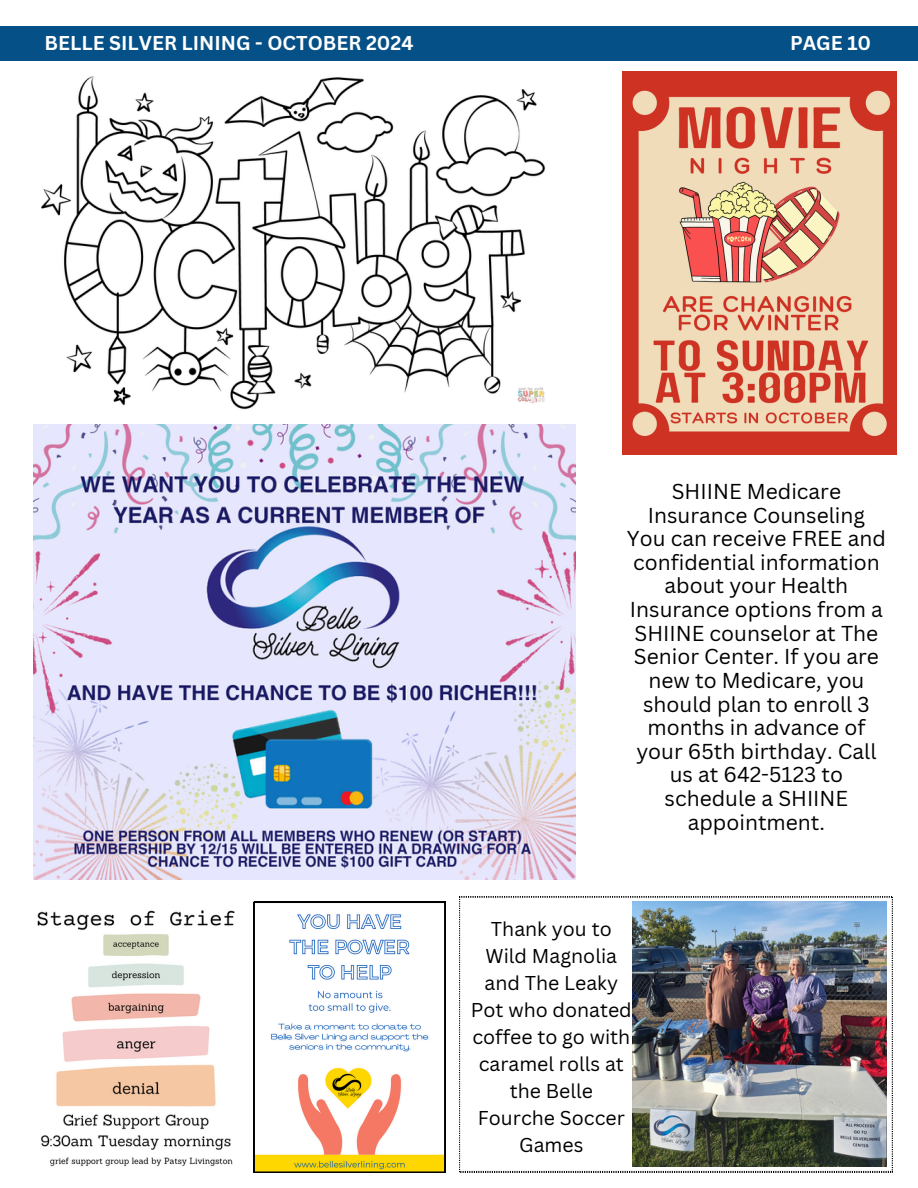
<style>
.page{position:relative;width:918px;height:1188px;background:#fff}
.page>*{position:absolute;margin:0;border:0;box-sizing:border-box;transform-origin:0 0}
.t1{font:21px/23.7px "Canva Sans";color:#000;text-align:center}
.t2{font:19.5px/27px "Canva Sans";color:#000;text-align:center}
.t3{font:700 19.5px "Canva Sans";color:#fff}
</style>
<div class="page">
<div style="left:0;top:26px;width:918px;height:34px;background:#055087"></div>
<img style="left:37px;top:902px;width:217px;height:271px">
<svg style="left:254px;top:902px;width:191px;height:271px"></svg>
<img style="left:623px;top:72px;width:273px;height:382px">
<svg style="left:459px;top:897px;width:434px;height:275px"></svg>
<img style="left:632px;top:902px;width:255px;height:264px">
<img style="left:34px;top:425px;width:542px;height:454px">
<img style="left:41px;top:76px;width:505px;height:333px">
<p class="t3" style="left:45px;top:29px;width:370px">BELLE SILVER LINING - OCTOBER 2024</p>
<h2 class="t3" style="left:790px;top:29px;width:83px">PAGE 10</h2>
<p class="t1" style="left:627px;top:479px;width:261px">SHIINE Medicare<br>Insurance Counseling<br>You can receive FREE and confidential information about your Health<br>Insurance options from a<br>SHIINE counselor at The<br>Senior Center. If you are new to Medicare, you should plan to enroll 3 months in advance of your 65th birthday. Call us at 642-5123 to schedule a SHIINE appointment.</p>
<p class="t2" style="left:471px;top:915px;width:162px">Thank you to<br>Wild Magnolia and The Leaky<br>Pot who donated coffee to go with caramel rolls at the Belle<br>Fourche Soccer<br>Games</p>
</div>
